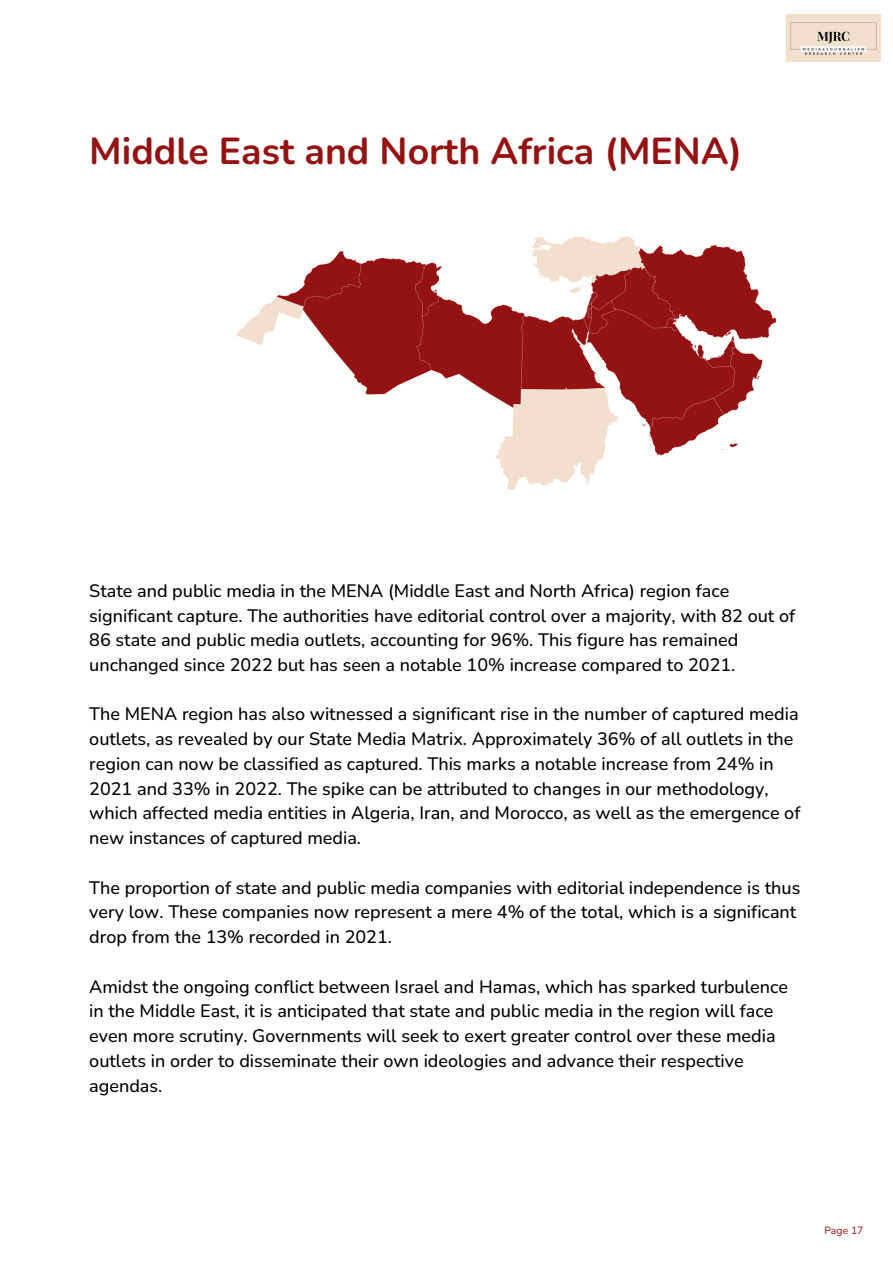
<style>
.page{position:relative;width:893px;height:1264px;background:#fff}
.page>*{position:absolute;margin:0;border:0;box-sizing:border-box;transform-origin:0 0}
.t1{font:700 37.5px "Nunito";color:#941212}
.t2{font:500 18px/24.8px "Nunito";color:#000}
.t3{font:10.5px "Nunito";color:#941212}
</style>
<div class="page">
<img style="left:786px;top:15px;width:94px;height:47px">
<img style="left:236px;top:236px;width:541px;height:254px">
<p class="t1" style="left:89px;top:126px;width:654px">Middle East and North Africa (MENA)</p>
<p class="t2" style="left:89px;top:578px;width:707px">State and public media in the MENA (Middle East and North Africa) region face significant capture. The authorities have editorial control over a majority, with 82 out of 86 state and public media outlets, accounting for 96%. This figure has remained unchanged since 2022 but has seen a notable 10% increase compared to 2021.</p>
<p class="t2" style="left:89px;top:702px;width:712px">The MENA region has also witnessed a significant rise in the number of captured media outlets, as revealed by our State Media Matrix. Approximately 36% of all outlets in the region can now be classified as captured. This marks a notable increase from 24% in 2021 and 33% in 2022. The spike can be attributed to changes in our methodology, which affected media entities in Algeria, Iran, and Morocco, as well as the emergence of new instances of captured media.</p>
<p class="t2" style="left:89px;top:875px;width:712px">The proportion of state and public media companies with editorial independence is thus very low. These companies now represent a mere 4% of the total, which is a significant drop from the 13% recorded in 2021.</p>
<p class="t2" style="left:89px;top:974px;width:700px">Amidst the ongoing conflict between Israel and Hamas, which has sparked turbulence in the Middle East, it is anticipated that state and public media in the region will face even more scrutiny. Governments will seek to exert greater control over these media outlets in order to disseminate their own ideologies and advance their respective agendas.</p>
<p class="t3" style="left:824px;top:1223px;width:41px">Page 17</p>
</div>
